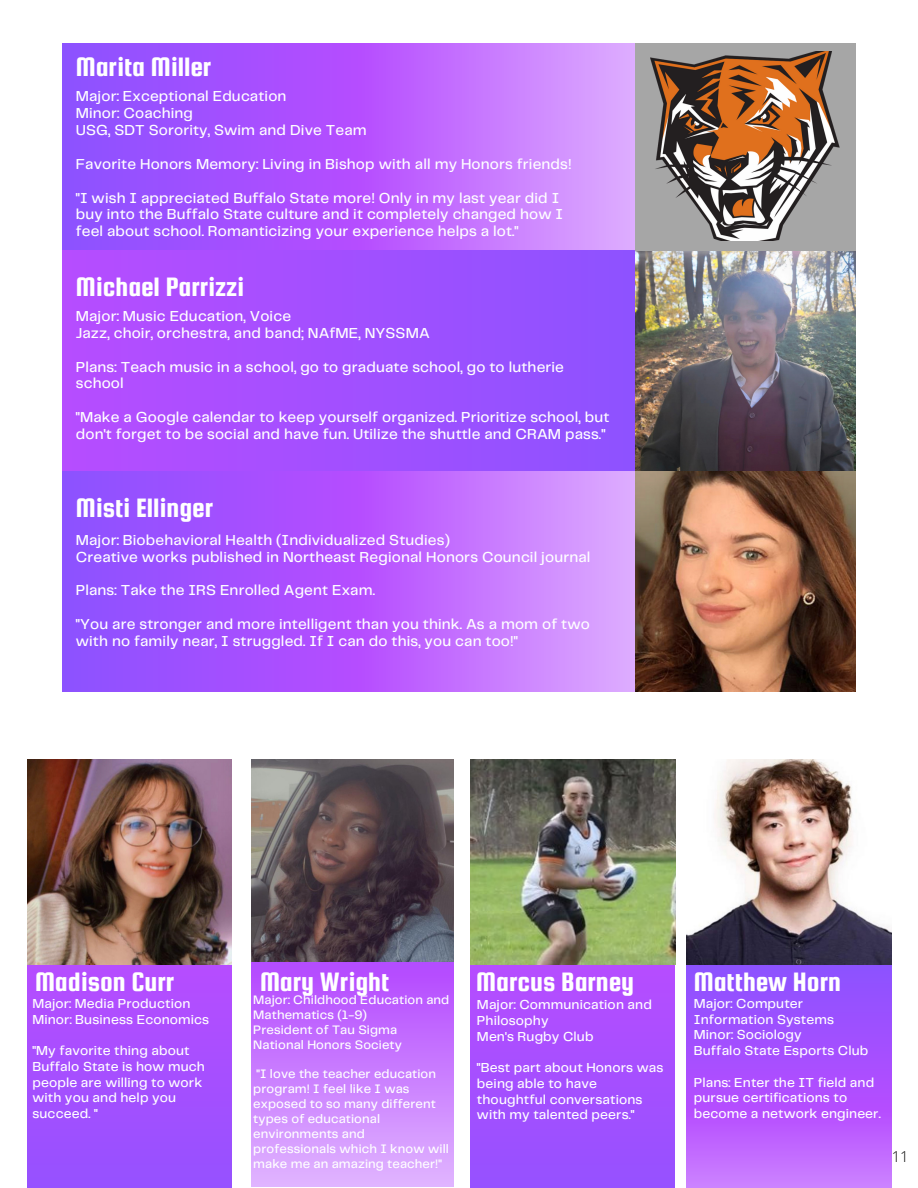
<style>
.page{position:relative;width:918px;height:1188px;background:#fff}
.page>*{position:absolute;margin:0;border:0;box-sizing:border-box;transform-origin:0 0}
.t1{font:28.5px "Squada One";color:#fff}
.t2{font:500 15px/16.8px "Telegraf";letter-spacing:.01em;color:#fff}
.t3{font:300 15px "Open Sans";color:#000}
.t4{font:500 13.5px/15.8px "Telegraf";letter-spacing:.01em;color:#fff}
.t5{font:500 12.75px/14.9px "Telegraf";letter-spacing:.01em;color:#fff}
</style>
<div class="page">
<svg style="left:62px;top:43px;width:573px;height:208px;background:#b465ff"></svg>
<svg style="left:62px;top:471px;width:573px;height:220px;background:#b465ff"></svg>
<div style="left:62px;top:251px;width:592px;height:220px;background:linear-gradient(to right,#b64dff,#8c52ff)"></div>
<div style="left:635px;top:43px;width:220px;height:208px;background:#a6a6a6"></div>
<img style="left:651px;top:52px;width:189px;height:189px">
<img style="left:635px;top:252px;width:221px;height:440px">
<svg style="left:252px;top:759px;width:201px;height:427px;background:#c87dfd"></svg>
<img style="left:252px;top:760px;width:201px;height:201px">
<div style="left:470px;top:964px;width:205px;height:224px;background:linear-gradient(to bottom,#b64dff,#9651ff)"></div>
<img style="left:471px;top:759px;width:205px;height:205px">
<svg style="left:687px;top:965px;width:205px;height:223px;background:#ab58ff"></svg>
<img style="left:687px;top:759px;width:204px;height:205px">
<div style="left:27px;top:964px;width:205px;height:224px;background:linear-gradient(to bottom,#b64dff,#9651ff)"></div>
<img style="left:27px;top:759px;width:205px;height:205px">
<p class="t1" style="left:76px;top:51px;width:137px">Marita Miller</p>
<p class="t2" style="left:76px;top:89px;width:212px">Major: Exceptional Education</p>
<p class="t2" style="left:76px;top:106px;width:119px">Minor: Coaching</p>
<p class="t2" style="left:76px;top:122px;width:292px">USG, SDT Sorority, Swim and Dive Team</p>
<p class="t2" style="left:76px;top:156px;width:497px">Favorite Honors Memory: Living in Bishop with all my Honors friends!</p>
<p class="t2" style="left:76px;top:190px;width:489px">"I wish I appreciated Buffalo State more! Only in my last year did I buy into the Buffalo State culture and it completely changed how I feel about school. Romanticizing your experience helps a lot."</p>
<p class="t1" style="left:76px;top:271px;width:170px">Michael Parrizzi</p>
<p class="t2" style="left:76px;top:308px;width:217px">Major: Music Education, Voice</p>
<p class="t2" style="left:76px;top:325px;width:355px">Jazz, choir, orchestra, and band; NAfME, NYSSMA</p>
<p class="t2" style="left:76px;top:359px;width:490px">Plans: Teach music in a school, go to graduate school, go to lutherie school</p>
<p class="t2" style="left:76px;top:410px;width:535px">"Make a Google calendar to keep yourself organized. Prioritize school, but don't forget to be social and have fun. Utilize the shuttle and CRAM pass."</p>
<p class="t1" style="left:76px;top:492px;width:139px">Misti Ellinger</p>
<p class="t2" style="left:76px;top:532px;width:376px">Major: Biobehavioral Health (Individualized Studies)</p>
<p class="t2" style="left:76px;top:549px;width:516px">Creative works published in Northeast Regional Honors Council journal</p>
<p class="t2" style="left:76px;top:583px;width:301px">Plans: Take the IRS Enrolled Agent Exam.</p>
<p class="t2" style="left:76px;top:617px;width:516px">"You are stronger and more intelligent than you think. As a mom of two with no family near, I struggled. If I can do this, you can too!"</p>
<p class="t1" style="left:35px;top:966px;width:141px">Madison Curr</p>
<p class="t4" style="left:32px;top:996px;width:160px">Major: Media Production</p>
<p class="t4" style="left:32px;top:1012px;width:178px">Minor: Business Economics</p>
<p class="t4" style="left:32px;top:1044px;width:174px">"My favorite thing about<br>Buffalo State is how much people are willing to work with you and help you succeed. "</p>
<p class="t1" style="left:260px;top:966px;width:131px">Mary Wright</p>
<p class="t5" style="left:253px;top:993px;width:198px">Major: Childhood Education and<br>Mathematics (1-9)</p>
<p class="t5" style="left:253px;top:1023px;width:150px">President of Tau Sigma<br>National Honors Society</p>
<p class="t5" style="left:253px;top:1067px;width:197px">"I love the teacher education program! I feel like I was exposed to so many different types of educational environments and professionals which I know will make me an amazing teacher!"</p>
<p class="t1" style="left:476px;top:966px;width:159px">Marcus Barney</p>
<p class="t4" style="left:477px;top:997px;width:176px">Major: Communication and<br>Philosophy</p>
<p class="t4" style="left:477px;top:1029px;width:118px">Men's Rugby Club</p>
<p class="t4" style="left:477px;top:1060px;width:188px">"Best part about Honors was being able to have thoughtful conversations with my talented peers."</p>
<p class="t1" style="left:694px;top:966px;width:149px">Matthew Horn</p>
<p class="t4" style="left:694px;top:996px;width:142px">Major: Computer<br>Information Systems</p>
<p class="t4" style="left:694px;top:1028px;width:109px">Minor: Sociology</p>
<p class="t4" style="left:694px;top:1044px;width:176px">Buffalo State Esports Club</p>
<p class="t4" style="left:694px;top:1075px;width:188px">Plans: Enter the IT field and pursue certifications to become a network engineer.</p>
<p class="t3" style="left:892px;top:1146px;width:19px">11</p>
</div>
